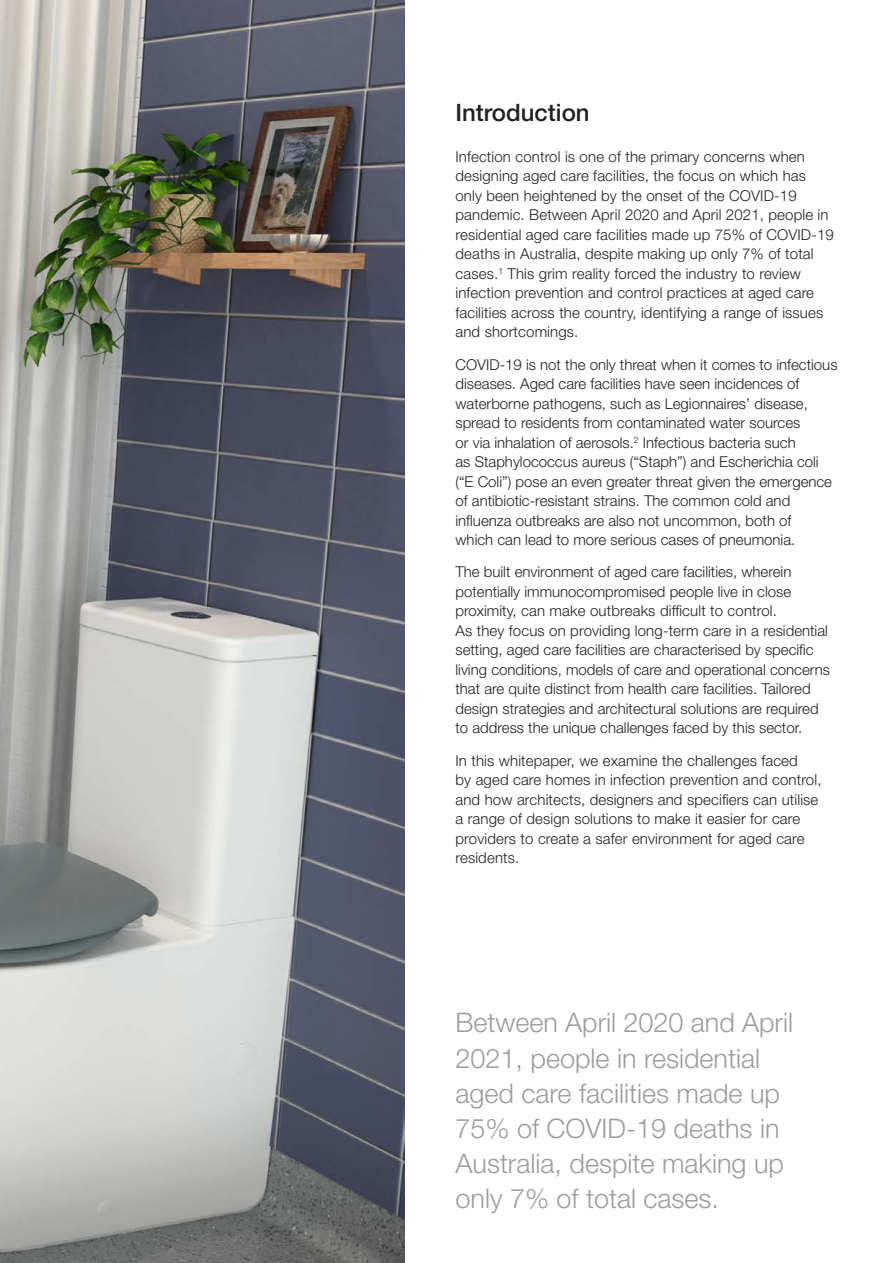
<style>
.page{position:relative;width:893px;height:1263px;background:#fff}
.page>*{position:absolute;margin:0;border:0;box-sizing:border-box;transform-origin:0 0}
.t1{font:300 27px/35.1px "Helvetica Neue LT Std";color:#9c9e99}
.t2{font:500 24px "Helvetica Neue LT Std";color:#231f20}
.t3{font:300 15px/19.5px "Helvetica Neue LT Std";color:#231f20}
</style>
<div class="page">
<img style="left:0;top:0;width:405px;height:1263px">
<h2 class="t2" style="left:455px;top:98px;width:136px">Introduction</h2>
<p class="t3" style="left:455px;top:146px;width:380px">Infection control is one of the primary concerns when designing aged care facilities, the focus on which has only been heightened by the onset of the COVID-19 pandemic. Between April 2020 and April 2021, people in residential aged care facilities made up 75% of COVID-19 deaths in Australia, despite making up only 7% of total cases.<sup>1</sup> This grim reality forced the industry to review infection prevention and control practices at aged care facilities across the country, identifying a range of issues and shortcomings.</p>
<p class="t3" style="left:455px;top:354px;width:384px">COVID-19 is not the only threat when it comes to infectious diseases. Aged care facilities have seen incidences of waterborne pathogens, such as Legionnaires’ disease, spread to residents from contaminated water sources<br>or via inhalation of aerosols.<sup>2</sup> Infectious bacteria such<br>as Staphylococcus aureus (“Staph”) and Escherichia coli (“E Coli”) pose an even greater threat given the emergence of antibiotic-resistant strains. The common cold and influenza outbreaks are also not uncommon, both of<br>which can lead to more serious cases of pneumonia.</p>
<p class="t3" style="left:455px;top:562px;width:376px">The built environment of aged care facilities, wherein potentially immunocompromised people live in close proximity, can make outbreaks difficult to control.<br>As they focus on providing long-term care in a residential setting, aged care facilities are characterised by specific living conditions, models of care and operational concerns that are quite distinct from health care facilities. Tailored design strategies and architectural solutions are required to address the unique challenges faced by this sector.</p>
<p class="t3" style="left:455px;top:750px;width:368px">In this whitepaper, we examine the challenges faced<br>by aged care homes in infection prevention and control, and how architects, designers and specifiers can utilise a range of design solutions to make it easier for care providers to create a safer environment for aged care residents.</p>
<h1 class="t1" style="left:455px;top:1005px;width:339px">Between April 2020 and April<br>2021, people in residential aged care facilities made up<br>75% of COVID-19 deaths in<br>Australia, despite making up only 7% of total cases.</h1>
</div>
